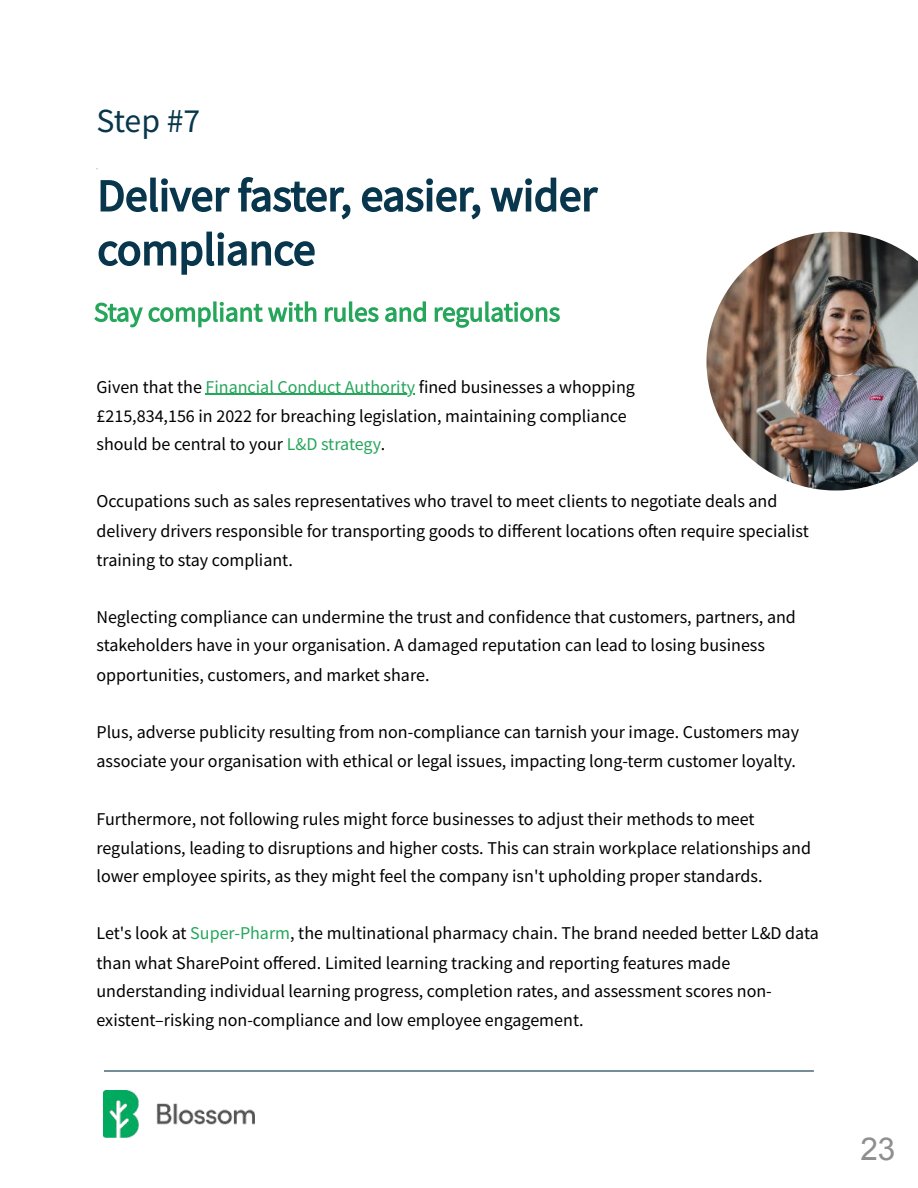
<style>
.page{position:relative;width:918px;height:1188px;background:#fff}
.page>*{position:absolute;margin:0;border:0;box-sizing:border-box;transform-origin:0 0}
.t1{font:33.75px "Source Sans Pro";color:#08364c}
.t2{font:31.5px "Arial";color:#8f8f8f}
.t3{font:18px/28.7px "Source Sans Pro";color:#000}
.s1{color:#26a65b}
</style>
<div class="page">
<hr style="left:105px;top:1070px;width:708px;height:2px;background:#08364c">
<svg style="left:101px;top:177px;width:497px;height:42px"></svg>
<svg style="left:99px;top:232px;width:216px;height:43px"></svg>
<img style="left:706px;top:232px;width:212px;height:258px">
<svg style="left:94px;top:301px;width:466px;height:27px"></svg>
<hr style="left:206px;top:394px;width:209px;height:1px;background:#26a65b">
<img style="left:104px;top:1090px;width:150px;height:47px">
<h1 class="t1" style="left:97px;top:98px;width:105px">Step #7</h1>
<p class="t3" style="left:97px;top:372px;width:540px">Given that the <span class="s1">Financial Conduct Authority</span> fined businesses a whopping £215,834,156 in 2022 for breaching legislation, maintaining compliance should be central to your <span class="s1">L&amp;D strategy</span>.</p>
<p class="t3" style="left:97px;top:486px;width:714px;line-height:29.2px">Occupations such as sales representatives who travel to meet clients to negotiate deals and delivery drivers responsible for transporting goods to different locations often require specialist training to stay compliant.</p>
<p class="t3" style="left:97px;top:603px;width:701px">Neglecting compliance can undermine the trust and confidence that customers, partners, and stakeholders have in your organisation. A damaged reputation can lead to losing business opportunities, customers, and market share.</p>
<p class="t3" style="left:97px;top:717px;width:704px;line-height:29.2px">Plus, adverse publicity resulting from non-compliance can tarnish your image. Customers may associate your organisation with ethical or legal issues, impacting long-term customer loyalty.</p>
<p class="t3" style="left:97px;top:804px;width:716px">Furthermore, not following rules might force businesses to adjust their methods to meet regulations, leading to disruptions and higher costs. This can strain workplace relationships and lower employee spirits, as they might feel the company isn't upholding proper standards.</p>
<p class="t3" style="left:97px;top:919px;width:724px">Let's look at <span class="s1">Super-Pharm</span>, the multinational pharmacy chain. The brand needed better L&amp;D data than what SharePoint offered. Limited learning tracking and reporting features made understanding individual learning progress, completion rates, and assessment scores non&shy;existent–risking non-compliance and low employee engagement.</p>
<h2 class="t2" style="left:860px;top:1131px;width:37px">23</h2>
</div>
